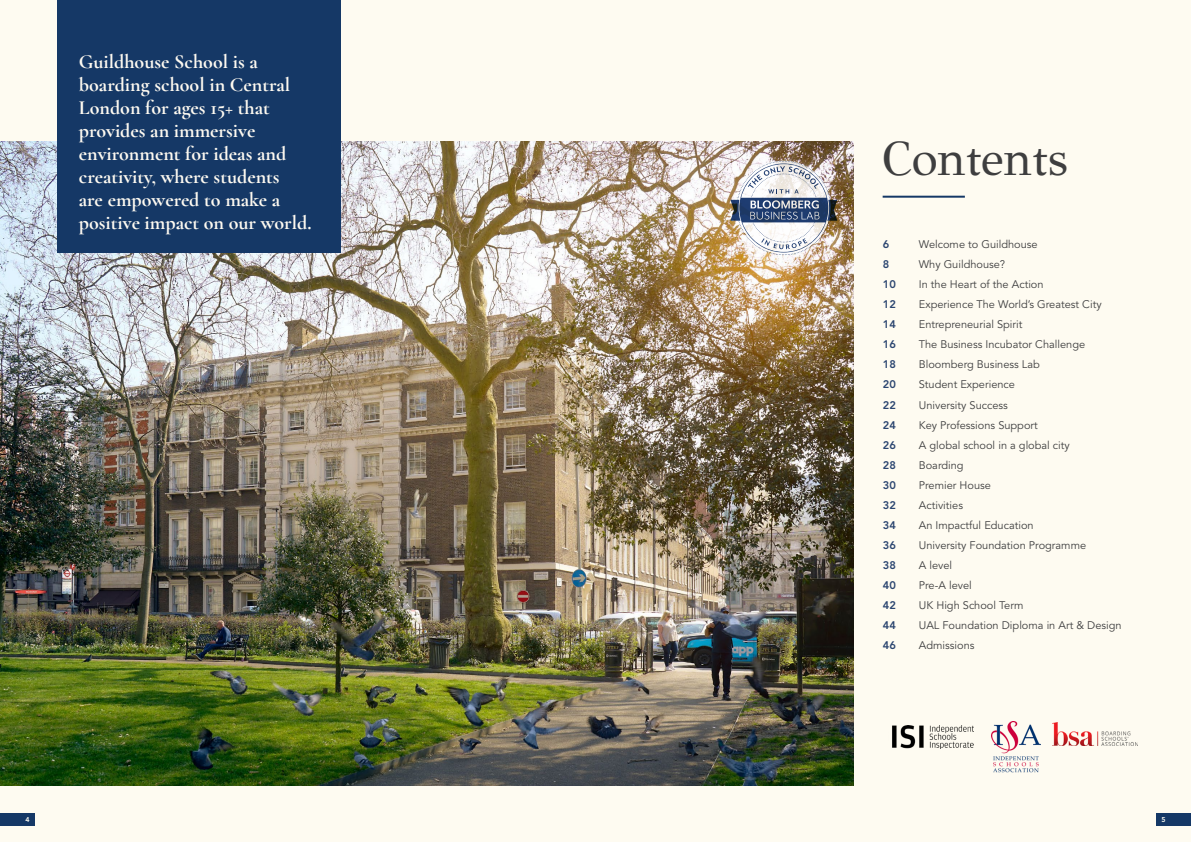
<style>
.page{position:relative;width:1191px;height:842px;background:#fff}
.page>*{position:absolute;margin:0;border:0;box-sizing:border-box;transform-origin:0 0}
.t1{font:48px "GFS Didot";color:#3e3e3f}
.Contents_header{font:700 20px/23px "Cormorant Garamond";color:#fefaf1}
.t2{font:11px "Avenir LT Std";color:#3e3e3f}
.t3{font:800 11px "Avenir LT Std";color:#2b4570}
.t4{font:800 7px "Avenir LT Std";color:#fefcf2}
</style>
<div class="page">
<div style="left:595px;top:0;width:596px;height:842px;background:#fefbf1"></div>
<div style="left:0;top:0;width:595px;height:842px;background:#fefbf1"></div>
<img style="left:0;top:142px;width:853px;height:643px">
<img style="left:991px;top:721px;width:50px;height:52px">
<img style="left:892px;top:725px;width:81px;height:24px">
<hr style="left:882px;top:196px;width:83px;height:2px;background:#153866">
<div style="left:57px;top:0;width:283px;height:252px;background:#153866"></div>
<img style="left:730px;top:161px;width:107px;height:94px">
<img style="left:1052px;top:723px;width:85px;height:22px">
<div style="left:1156px;top:813px;width:35px;height:13px;background:#153866"></div>
<div style="left:0;top:813px;width:35px;height:13px;background:#153866"></div>
<p class="Contents_header" style="left:79px;top:50px;width:234px">Guildhouse School is a boarding school in Central<br>London for ages 15+ that provides an immersive environment for ideas and creativity, where students<br>are empowered to make a positive impact on our world.</p>
<p class="t1" style="left:882px;top:121px;width:186px">Contents</p>
<p class="t3" style="left:883px;top:238px;width:8px">6</p>
<p class="t2" style="left:919px;top:238px;width:120px">Welcome to Guildhouse</p>
<p class="t3" style="left:883px;top:258px;width:8px">8</p>
<p class="t2" style="left:919px;top:258px;width:88px">Why Guildhouse?</p>
<p class="t3" style="left:883px;top:278px;width:15px">10</p>
<p class="t2" style="left:919px;top:278px;width:126px">In the Heart of the Action</p>
<p class="t3" style="left:883px;top:298px;width:15px">12</p>
<p class="t2" style="left:919px;top:298px;width:184px">Experience The World’s Greatest City</p>
<p class="t3" style="left:883px;top:318px;width:15px">14</p>
<p class="t2" style="left:919px;top:318px;width:105px">Entrepreneurial Spirit</p>
<p class="t3" style="left:883px;top:338px;width:15px">16</p>
<p class="t2" style="left:919px;top:338px;width:168px">The Business Incubator Challenge</p>
<p class="t3" style="left:883px;top:358px;width:15px">18</p>
<p class="t2" style="left:919px;top:358px;width:123px">Bloomberg Business Lab</p>
<p class="t3" style="left:883px;top:378px;width:15px">20</p>
<p class="t2" style="left:919px;top:378px;width:98px">Student Experience</p>
<p class="t3" style="left:883px;top:398px;width:15px">22</p>
<p class="t2" style="left:919px;top:398px;width:91px">University Success</p>
<p class="t3" style="left:883px;top:418px;width:15px">24</p>
<p class="t2" style="left:919px;top:418px;width:120px">Key Professions Support</p>
<p class="t3" style="left:883px;top:438px;width:15px">26</p>
<p class="t2" style="left:919px;top:438px;width:152px">A global school in a global city</p>
<p class="t3" style="left:883px;top:458px;width:15px">28</p>
<p class="t2" style="left:919px;top:458px;width:46px">Boarding</p>
<p class="t3" style="left:883px;top:478px;width:15px">30</p>
<p class="t2" style="left:919px;top:478px;width:74px">Premier House</p>
<p class="t3" style="left:883px;top:498px;width:15px">32</p>
<p class="t2" style="left:919px;top:498px;width:46px">Activities</p>
<p class="t3" style="left:883px;top:518px;width:15px">34</p>
<p class="t2" style="left:919px;top:518px;width:116px">An Impactful Education</p>
<p class="t3" style="left:883px;top:538px;width:15px">36</p>
<p class="t2" style="left:919px;top:538px;width:169px">University Foundation Programme</p>
<p class="t3" style="left:883px;top:558px;width:15px">38</p>
<p class="t2" style="left:919px;top:558px;width:35px">A level</p>
<p class="t3" style="left:883px;top:578px;width:15px">40</p>
<p class="t2" style="left:919px;top:578px;width:54px">Pre-A level</p>
<p class="t3" style="left:883px;top:598px;width:15px">42</p>
<p class="t2" style="left:919px;top:598px;width:106px">UK High School Term</p>
<p class="t3" style="left:883px;top:618px;width:15px">44</p>
<p class="t2" style="left:919px;top:618px;width:204px">UAL Foundation Diploma in Art &amp; Design</p>
<p class="t3" style="left:883px;top:638px;width:15px">46</p>
<p class="t2" style="left:919px;top:638px;width:57px">Admissions</p>
<p class="t4" style="left:26px;top:815px;width:6px">4</p>
<p class="t4" style="left:1161px;top:815px;width:6px">5</p>
</div>
